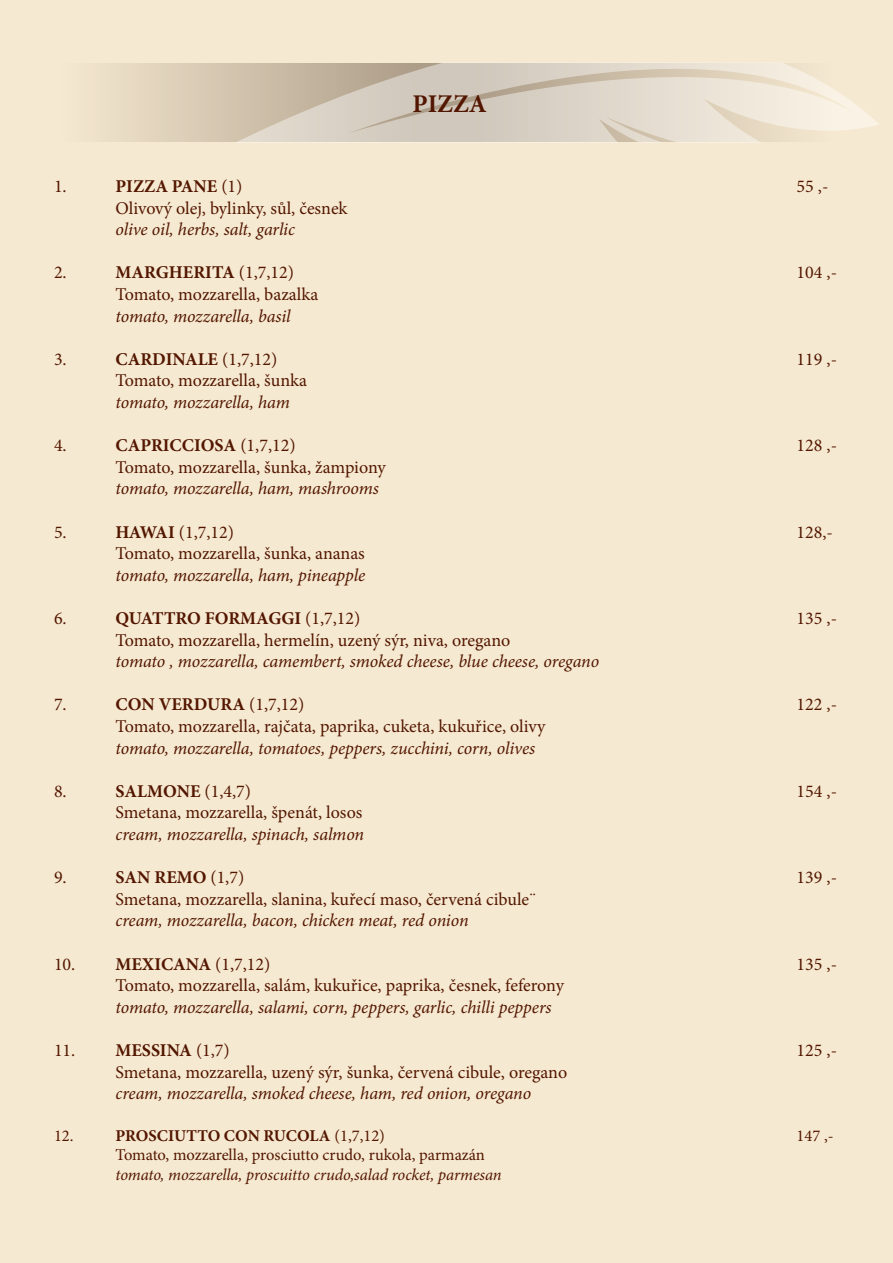
<style>
.page{position:relative;width:893px;height:1263px;background:#f6e9d1}
.page>*{position:absolute;margin:0;border:0;box-sizing:border-box;transform-origin:0 0}
.t1{font:700 25.5px "Minion Pro";color:#531600}
.t2{font:18px "Minion Pro";color:#531600}
.t3{font:italic 18px "Minion Pro";letter-spacing:-.01em;color:#531600}
.t4{font:700 18px "Minion Pro";color:#531600}
.t5{font:16.5px "Minion Pro";color:#531600}
.t6{font:italic 16.5px "Minion Pro";letter-spacing:-.005em;color:#531600}
.t7{font:700 16.5px "Minion Pro";color:#531600}
.s1{font-weight:400}
.s2{font-weight:700}
</style>
<div class="page">
<svg style="left:107px;top:63px;width:128px;height:79px;fill:#dfd1ba"></svg>
<svg style="left:235px;top:63px;width:644px;height:80px"></svg>
<h1 class="t1" style="left:412px;top:86px;width:76px">PIZZA</h1>
<p class="t2" style="left:54px;top:174px;width:14px">1.</p>
<p class="t4" style="left:116px;top:173px;width:128px">PIZZA PANE <span class="s1">(1)</span></p>
<p class="t2" style="left:796px;top:174px;width:33px">55 ,-</p>
<p class="t2" style="left:116px;top:196px;width:234px">Olivový olej, bylinky, sůl, česnek</p>
<p class="t3" style="left:116px;top:217px;width:181px">olive oil, herbs, salt, garlic</p>
<p class="t2" style="left:54px;top:261px;width:14px">2.</p>
<p class="t4" style="left:116px;top:260px;width:180px">MARGHERITA <span class="s1">(1,7,12)</span></p>
<p class="t2" style="left:796px;top:261px;width:42px">104 ,-</p>
<p class="t2" style="left:116px;top:282px;width:204px">Tomato, mozzarella, bazalka</p>
<p class="t3" style="left:116px;top:303px;width:177px">tomato, mozzarella, basil</p>
<p class="t2" style="left:54px;top:347px;width:14px">3.</p>
<p class="t4" style="left:116px;top:346px;width:163px">CARDINALE <span class="s1">(1,7,12)</span></p>
<p class="t2" style="left:796px;top:347px;width:42px">119 ,-</p>
<p class="t2" style="left:116px;top:369px;width:193px">Tomato, mozzarella, šunka</p>
<p class="t3" style="left:116px;top:390px;width:176px">tomato, mozzarella, ham</p>
<p class="t2" style="left:54px;top:433px;width:14px">4.</p>
<p class="t4" style="left:116px;top:433px;width:182px">CAPRICCIOSA <span class="s1">(1,7,12)</span></p>
<p class="t2" style="left:796px;top:433px;width:42px">128 ,-</p>
<p class="t2" style="left:116px;top:455px;width:272px">Tomato, mozzarella, šunka, žampiony</p>
<p class="t3" style="left:116px;top:476px;width:265px">tomato, mozzarella, ham, mashrooms</p>
<p class="t2" style="left:54px;top:520px;width:14px">5.</p>
<p class="t2" style="left:116px;top:520px;width:120px"><span class="s2">HAWAI</span> (1,7,12)</p>
<p class="t2" style="left:796px;top:520px;width:38px">128,-</p>
<p class="t2" style="left:116px;top:541px;width:251px">Tomato, mozzarella, šunka, ananas</p>
<p class="t3" style="left:116px;top:563px;width:251px">tomato, mozzarella, ham, pineapple</p>
<p class="t2" style="left:54px;top:606px;width:14px">6.</p>
<p class="t4" style="left:116px;top:605px;width:246px">QUATTRO FORMAGGI <span class="s1">(1,7,12)</span></p>
<p class="t2" style="left:796px;top:606px;width:42px">135 ,-</p>
<p class="t2" style="left:116px;top:628px;width:396px">Tomato, mozzarella, hermelín, uzený sýr, niva, oregano</p>
<p class="t3" style="left:116px;top:649px;width:485px">tomato , mozzarella, camembert, smoked cheese, blue cheese, oregano</p>
<p class="t2" style="left:54px;top:693px;width:14px">7.</p>
<p class="t4" style="left:116px;top:692px;width:190px">CON VERDURA <span class="s1">(1,7,12)</span></p>
<p class="t2" style="left:796px;top:693px;width:42px">122 ,-</p>
<p class="t2" style="left:116px;top:714px;width:431px">Tomato, mozzarella, rajčata, paprika, cuketa, kukuřice, olivy</p>
<p class="t3" style="left:116px;top:735px;width:421px">tomato, mozzarella, tomatoes, peppers, zucchini, corn, olives</p>
<p class="t2" style="left:54px;top:779px;width:14px">8.</p>
<p class="t4" style="left:116px;top:778px;width:137px">SALMONE <span class="s1">(1,4,7)</span></p>
<p class="t2" style="left:796px;top:779px;width:42px">154 ,-</p>
<p class="t2" style="left:116px;top:801px;width:248px">Smetana, mozzarella, špenát, losos</p>
<p class="t3" style="left:116px;top:822px;width:250px">cream, mozzarella, spinach, salmon</p>
<p class="t2" style="left:54px;top:865px;width:14px">9.</p>
<p class="t4" style="left:116px;top:865px;width:130px">SAN REMO <span class="s1">(1,7)</span></p>
<p class="t2" style="left:796px;top:865px;width:42px">139 ,-</p>
<p class="t2" style="left:116px;top:887px;width:422px">Smetana, mozzarella, slanina, kuřecí maso, červená cibule¨</p>
<p class="t3" style="left:116px;top:908px;width:355px">cream, mozzarella, bacon, chicken meat, red onion</p>
<p class="t2" style="left:54px;top:952px;width:218px">10. <span class="s2">MEXICANA</span> (1,7,12)</p>
<p class="t2" style="left:796px;top:952px;width:42px">135 ,-</p>
<p class="t2" style="left:116px;top:973px;width:450px">Tomato, mozzarella, salám, kukuřice, paprika, česnek, feferony</p>
<p class="t3" style="left:116px;top:995px;width:438px">tomato, mozzarella, salami, corn, peppers, garlic, chilli peppers</p>
<p class="t2" style="left:54px;top:1038px;width:177px">11. <span class="s2">MESSINA</span> (1,7)</p>
<p class="t2" style="left:796px;top:1038px;width:42px">125 ,-</p>
<p class="t2" style="left:116px;top:1060px;width:453px">Smetana, mozzarella, uzený sýr, šunka, červená cibule, oregano</p>
<p class="t3" style="left:116px;top:1081px;width:417px">cream, mozzarella, smoked cheese, ham, red onion, oregano</p>
<p class="t5" style="left:54px;top:1124px;width:21px">12.</p>
<p class="t7" style="left:115px;top:1124px;width:271px">PROSCIUTTO CON RUCOLA <span class="s1">(1,7,12)</span></p>
<p class="t5" style="left:796px;top:1124px;width:39px">147 ,-</p>
<p class="t5" style="left:115px;top:1144px;width:371px">Tomato, mozzarella, prosciutto crudo, rukola, parmazán</p>
<p class="t6" style="left:115px;top:1164px;width:388px">tomato, mozzarella, proscuitto crudo,salad rocket, parmesan</p>
</div>
